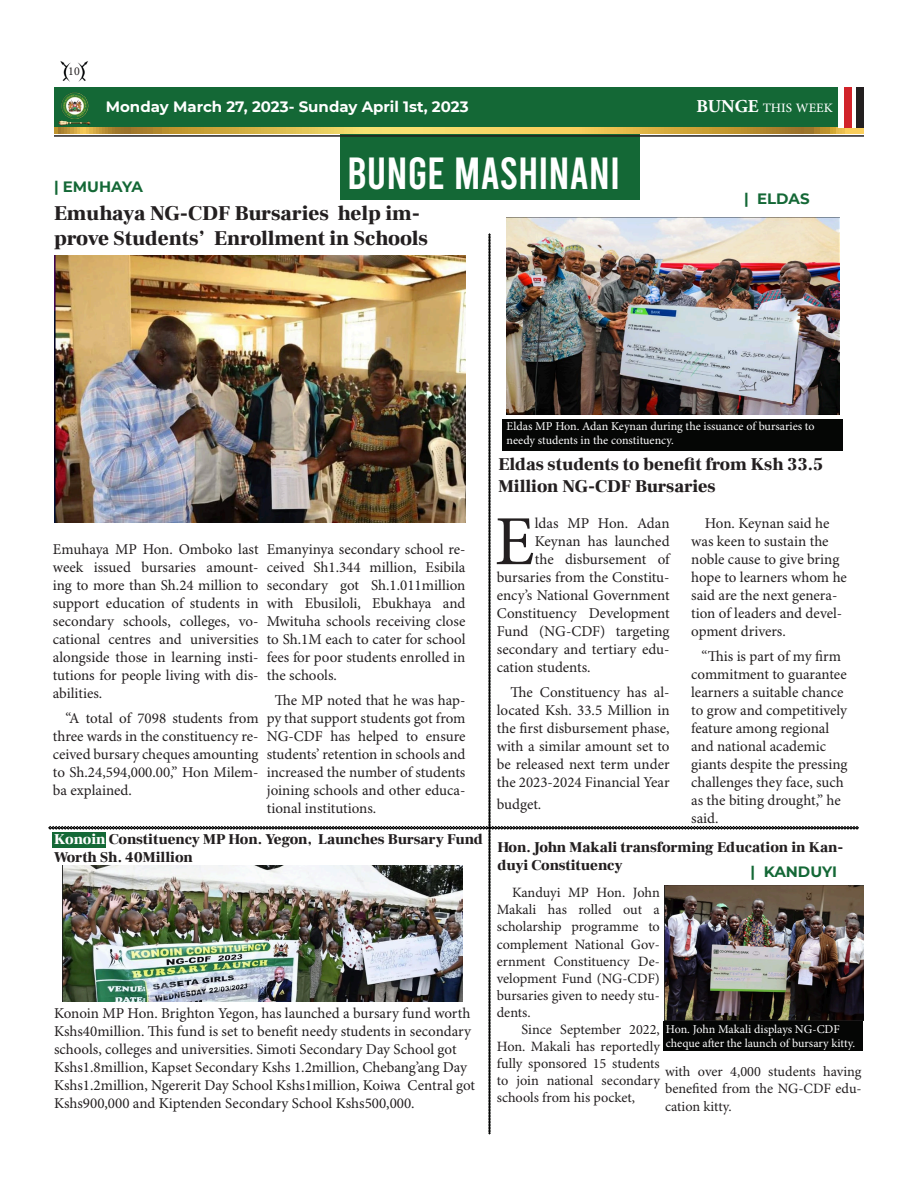
<style>
.page{position:relative;width:918px;height:1188px;background:#fff}
.page>*{position:absolute;margin:0;border:0;box-sizing:border-box;transform-origin:0 0}
.t1{font:70.35px "Minion Pro";color:#231f20}
.t2{font:45px "Bebas";color:#fff}
.t3{font:900 21px/25.2px "Frank Ruhl Libre";color:#231f20}
.t4{font:900 18px/21.6px "Frank Ruhl Libre";color:#231f20}
.t5{font:18px "Adobe Arabic";color:#fff}
.t6{font:15px/18px "Minion Pro";color:#231f20;text-align:justify}
.t7{font:900 15px/18px "Frank Ruhl Libre";color:#231f20}
.t8{font:700 15px "Montserrat";color:#fff}
.t9{font:700 15px "Montserrat";color:#146836}
.t10{font:14.25px/17.1px "Minion Pro";color:#231f20;text-align:justify}
.t11{font:12px/14.4px "Minion Pro";letter-spacing:-.005em;color:#fff}
.t12{font:12px "Minion Pro";color:#231f20}
.s1{font-family:"Adobe Garamond Pro";font-weight:700}
.s2{color:#fff}
</style>
<div class="page">
<div style="left:663px;top:1022px;width:200px;height:29px;background:#050605"></div>
<div style="left:340px;top:127px;width:299px;height:73px;background:#146836"></div>
<div style="left:54px;top:87px;width:810px;height:41px;background:#146836"></div>
<svg style="left:54px;top:128px;width:810px;height:5px;background:#d9b44a"></svg>
<hr style="left:54px;top:135px;width:810px;height:2px;background:#231f20">
<img style="left:58px;top:92px;width:32px;height:33px">
<img style="left:60px;top:61px;width:28px;height:21px">
<div style="left:839px;top:87px;width:25px;height:41px;background:#fff"></div>
<div style="left:856px;top:87px;width:8px;height:41px;background:#231f20"></div>
<div style="left:844px;top:87px;width:8px;height:41px;background:#d1232a"></div>
<img style="left:507px;top:218px;width:332px;height:16px">
<img style="left:48px;top:234px;width:811px;height:900px">
<img style="left:63px;top:865px;width:399px;height:136px">
<img style="left:664px;top:886px;width:200px;height:135px">
<p class="t12" style="left:68px;top:64px;width:13px">10</p>
<p class="t8" style="left:106px;top:96px;width:364px">Monday March 27, 2023- Sunday April 1st, 2023</p>
<p class="t5" style="left:696px;top:95px;width:138px"><span class="s1">BUNGE</span> THIS WEEK</p>
<p class="t9" style="left:54px;top:176px;width:91px">| EMUHAYA</p>
<p class="t2" style="left:347px;top:151px;width:274px">BUNGE MASHINANI</p>
<p class="t3" style="left:54px;top:201px;width:376px">Emuhaya NG-CDF Bursaries help im&shy;prove Students’ Enrollment in Schools</p>
<p class="t9" style="left:744px;top:188px;width:67px">| ELDAS</p>
<p class="t11" style="left:507px;top:420px;width:310px">Eldas MP Hon. Adan Keynan during the issuance of bursaries to needy students in the constituency.</p>
<p class="t6" style="left:53px;top:541px;width:207px">Emuhaya MP Hon. Omboko last week issued bursaries amount&shy;ing to more than Sh.24 million to support education of students in secondary schools, colleges, vo&shy;cational centres and universities alongside those in learning insti&shy;tutions for people living with dis&shy;abilities.</p>
<p class="t6" style="left:53px;top:710px;width:207px;text-indent:13px">“A total of 7098 students from three wards in the constituency re&shy;ceived bursary cheques amounting to Sh.24,594,000.00,” Hon Milem&shy;ba explained.</p>
<p class="t6" style="left:267px;top:541px;width:200px">Emanyinya secondary school re&shy;ceived Sh1.344 million, Esibila secondary got Sh.1.011million with Ebusiloli, Ebukhaya and Mwituha schools receiving close to Sh.1M each to cater for school fees for poor students enrolled in the schools.</p>
<p class="t6" style="left:267px;top:692px;width:200px;text-indent:8px">The MP noted that he was hap&shy;py that support students got from NG-CDF has helped to ensure students’ retention in schools and increased the number of students joining schools and other educa&shy;tional institutions.</p>
<p class="t4" style="left:498px;top:454px;width:326px">Eldas students to benefit from Ksh 33.5<br>Million NG-CDF Bursaries</p>
<p class="t1" style="left:495px;top:500px;width:41px">E</p>
<p class="t6" style="left:535px;top:515px;width:136px">ldas MP Hon. Adan</p>
<p class="t6" style="left:535px;top:533px;width:136px">Keynan has launched</p>
<p class="t6" style="left:535px;top:551px;width:136px">the disbursement of</p>
<p class="t6" style="left:497px;top:569px;width:174px">bursaries from the Constitu-</p>
<p class="t6" style="left:497px;top:587px;width:174px">ency’s National Government</p>
<p class="t6" style="left:497px;top:605px;width:174px">Constituency Development</p>
<p class="t6" style="left:497px;top:623px;width:174px">Fund (NG-CDF) targeting</p>
<p class="t6" style="left:497px;top:641px;width:174px">secondary and tertiary edu-</p>
<p class="t6" style="left:497px;top:659px;width:95px">cation students.</p>
<p class="t6" style="left:497px;top:684px;width:174px;text-indent:14px">The Constituency has al&shy;located Ksh. 33.5 Million in the first disbursement phase, with a similar amount set to be released next term under the 2023-2024 Financial Year</p>
<p class="t6" style="left:497px;top:795px;width:46px">budget.</p>
<p class="t6" style="left:691px;top:515px;width:157px;text-align:left;text-indent:14px">Hon. Keynan said he was keen to sustain the noble cause to give bring hope to learners whom he said are the next genera&shy;tion of leaders and devel&shy;opment drivers.</p>
<p class="t6" style="left:691px;top:648px;width:158px;text-align:left;text-indent:10px">“This is part of my firm commitment to guarantee learners a suitable chance to grow and competitively feature among regional and national academic giants despite the pressing challenges they face, such as the biting drought,” he said.</p>
<p class="t7" style="left:54px;top:830px;width:430px"><span class="s2">Konoin</span> Constituency MP Hon. Yegon, Launches Bursary Fund<br>Worth Sh. 40Million</p>
<p class="t7" style="left:497px;top:838px;width:348px">Hon. John Makali transforming Education in Kan&shy;duyi Constituency</p>
<p class="t9" style="left:751px;top:861px;width:88px">| KANDUYI</p>
<p class="t6" style="left:54px;top:1005px;width:423px;text-align:left">Konoin MP Hon. Brighton Yegon, has launched a bursary fund worth Kshs40million. This fund is set to benefit needy students in secondary schools, colleges and universities. Simoti Secondary Day School got Kshs1.8million, Kapset Secondary Kshs 1.2million, Chebang’ang Day Kshs1.2million, Ngererit Day School Kshs1million, Koiwa Central got Kshs900,000 and Kiptenden Secondary School Kshs500,000.</p>
<p class="t10" style="left:497px;top:885px;width:165px;text-indent:15px">Kanduyi MP Hon. John Makali has rolled out a scholarship programme to complement National Gov&shy;ernment Constituency De&shy;velopment Fund (NG-CDF) bursaries given to needy stu&shy;dents.</p>
<p class="t10" style="left:497px;top:1022px;width:165px;text-indent:25px">Since September 2022, Hon. Makali has reportedly fully sponsored 15 students to join national secondary schools from his pocket,</p>
<p class="t11" style="left:666px;top:1022px;width:191px">Hon. John Makali displays NG-CDF cheque after the launch of bursary kitty.</p>
<p class="t10" style="left:665px;top:1064px;width:198px">with over 4,000 students having benefited from the NG-CDF edu&shy;cation kitty.</p>
</div>
